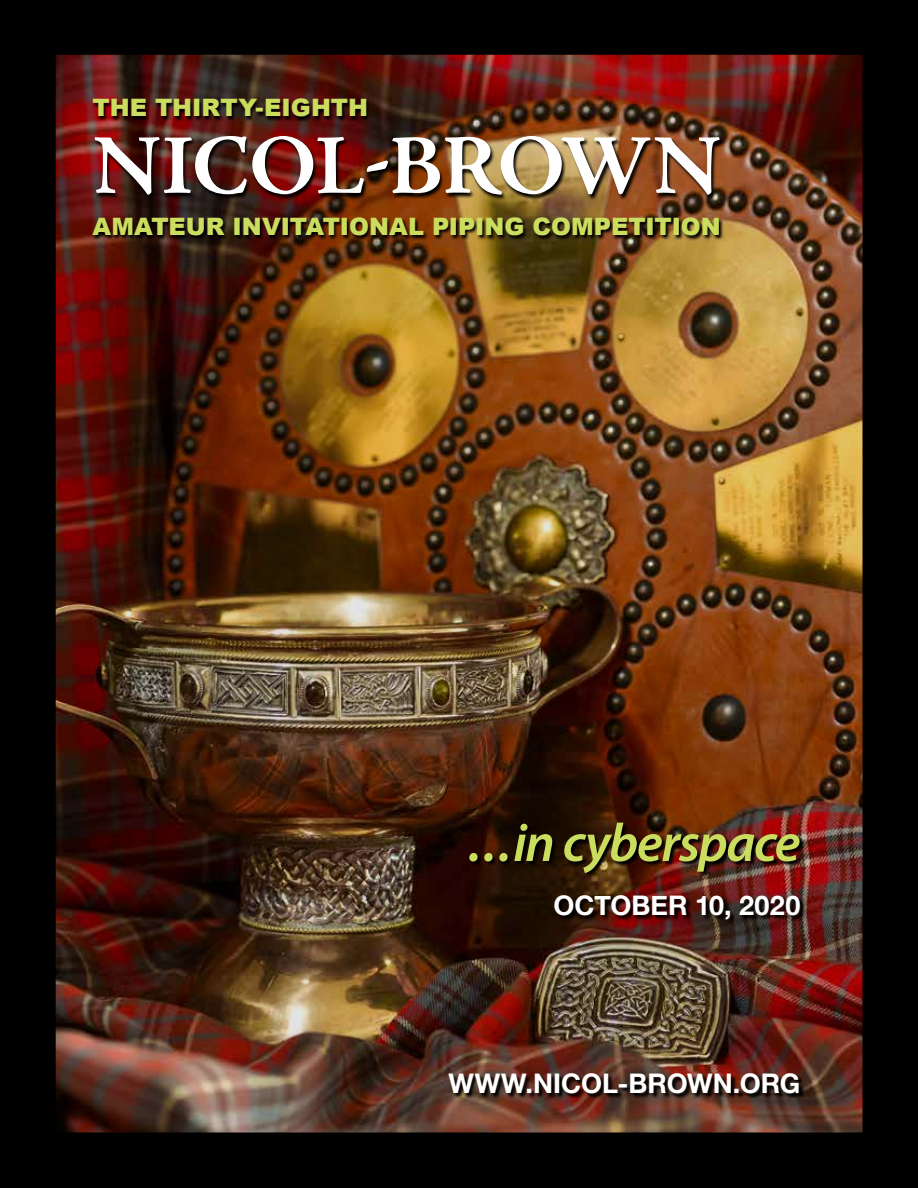
<style>
.page{position:relative;width:918px;height:1188px;background:#000}
.page>*{position:absolute;margin:0;border:0;box-sizing:border-box;transform-origin:0 0}
.t1{font:700 85.5px "Adobe Jenson Pro";letter-spacing:-.015em;color:#fff}
.t2{font:italic 600 54px "Myriad Pro";letter-spacing:-.03em;color:#cbdd5f}
.t3{font:700 27px "Helvetica Neue";color:#fff}
.t4{font:900 24px "Arial";color:#cbdd5f}
</style>
<div class="page">
<img style="left:57px;top:56px;width:804px;height:1075px">
<img style="left:449px;top:823px;width:357px;height:276px">
<img style="left:92px;top:99px;width:632px;height:142px">
<p class="t4" style="left:93px;top:90px;width:277px">THE THIRTY-EIGHTH</p>
<h1 class="t1" style="left:93px;top:117px;width:628px">NICOL-BROWN</h1>
<p class="t4" style="left:93px;top:209px;width:630px">AMATEUR INVITATIONAL PIPING COMPETITION</p>
<h2 class="t2" style="left:468px;top:808px;width:334px">...in cyberspace</h2>
<p class="t3" style="left:554px;top:884px;width:248px">OCTOBER 10, 2020</p>
<p class="t3" style="left:449px;top:1062px;width:353px">WWW.NICOL-BROWN.ORG</p>
</div>
